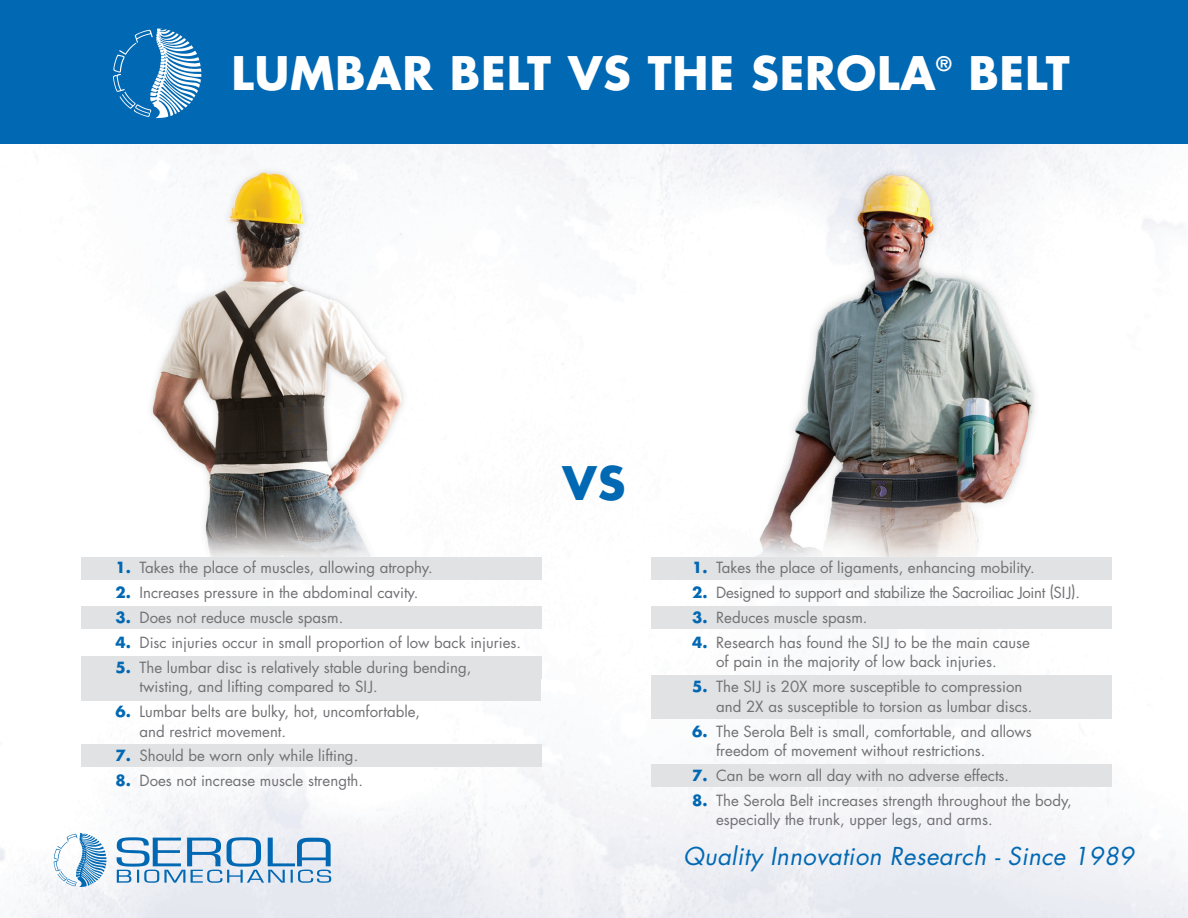
<style>
.page{position:relative;width:1188px;height:918px;background:#fff}
.page>*{position:absolute;margin:0;border:0;box-sizing:border-box;transform-origin:0 0}
.t1{font:700 45px "Futura";letter-spacing:.015em;color:#fff}
.t2{font:700 45px "Futura";color:#0168b3}
.t3{font:italic 24px "Futura";letter-spacing:.015em;color:#0168b3}
.t4{font:700 19.5px "Futura";color:#fff}
.t5{font:15px/19.5px "Futura";color:#717074}
.t6{font:15px "Futura";letter-spacing:-.02em;color:#717074}
.s1{font-weight:700;color:#0168b3}
</style>
<div class="page">
<img style="left:0;top:144px;width:1188px;height:774px">
<div style="left:81px;top:557px;width:460px;height:23px;background:#e1e2e4"></div>
<div style="left:81px;top:607px;width:460px;height:22px;background:#e1e2e4"></div>
<div style="left:81px;top:744px;width:460px;height:23px;background:#e1e2e4"></div>
<div style="left:651px;top:764px;width:461px;height:23px;background:#e1e2e4"></div>
<div style="left:81px;top:656px;width:460px;height:23px;background:#e1e2e4"></div>
<div style="left:81px;top:679px;width:460px;height:22px;background:#e1e2e4"></div>
<div style="left:651px;top:557px;width:461px;height:23px;background:#e1e2e4"></div>
<div style="left:651px;top:607px;width:461px;height:22px;background:#e1e2e4"></div>
<div style="left:651px;top:675px;width:461px;height:23px;background:#e1e2e4"></div>
<div style="left:651px;top:696px;width:460px;height:22px;background:#e1e2e4"></div>
<img style="left:36px;top:816px;width:315px;height:88px">
<div style="left:0;top:0;width:1188px;height:144px;background:#0168b3"></div>
<img style="left:80px;top:28px;width:132px;height:121px">
<h1 class="t1" style="left:231px;top:42px;width:706px">LUMBAR BELT VS THE SEROLA</h1>
<h3 class="t4" style="left:936px;top:50px;width:17px">®</h3>
<h1 class="t1" style="left:968px;top:42px;width:103px">BELT</h1>
<p class="t5" style="left:116px;top:558px;width:319px"><span class="s1">1.</span> Takes the place of muscles, allowing atrophy.</p>
<p class="t5" style="left:116px;top:582px;width:305px"><span class="s1">2.</span> Increases pressure in the abdominal cavity.</p>
<p class="t5" style="left:116px;top:607px;width:229px"><span class="s1">3.</span> Does not reduce muscle spasm.</p>
<p class="t5" style="left:116px;top:632px;width:407px"><span class="s1">4.</span> Disc injuries occur in small proportion of low back injuries.</p>
<p class="t5" style="left:140px;top:657px;width:333px;text-indent:-24px"><span class="s1">5.</span> The lumbar disc is relatively stable during bending, twisting, and lifting compared to SIJ.</p>
<p class="t5" style="left:140px;top:702px;width:282px;text-indent:-24px"><span class="s1">6.</span> Lumbar belts are bulky, hot, uncomfortable, and restrict movement.</p>
<p class="t5" style="left:116px;top:746px;width:244px"><span class="s1">7.</span> Should be worn only while lifting.</p>
<p class="t5" style="left:116px;top:771px;width:249px"><span class="s1">8.</span> Does not increase muscle strength.</p>
<h1 class="t2" style="left:563px;top:452px;width:64px">VS</h1>
<p class="t5" style="left:692px;top:558px;width:344px"><span class="s1">1.</span> Takes the place of ligaments, enhancing mobility.</p>
<p class="t6" style="left:692px;top:582px;width:390px"><span class="s1">2.</span> Designed to support and stabilize the Sacroiliac Joint (SIJ).</p>
<p class="t5" style="left:692px;top:607px;width:177px"><span class="s1">3.</span> Reduces muscle spasm.</p>
<p class="t5" style="left:716px;top:632px;width:315px;text-indent:-24px"><span class="s1">4.</span> Research has found the SIJ to be the main cause of pain in the majority of low back injuries.</p>
<p class="t5" style="left:716px;top:677px;width:318px;text-indent:-24px"><span class="s1">5.</span> The SIJ is 20X more susceptible to compression and 2X as susceptible to torsion as lumbar discs.</p>
<p class="t5" style="left:716px;top:721px;width:317px;text-indent:-24px"><span class="s1">6.</span> The Serola Belt is small, comfortable, and allows freedom of movement without restrictions.</p>
<p class="t5" style="left:692px;top:765px;width:319px"><span class="s1">7.</span> Can be worn all day with no adverse effects.</p>
<p class="t5" style="left:716px;top:790px;width:357px;text-indent:-24px"><span class="s1">8.</span> The Serola Belt increases strength throughout the body, especially the trunk, upper legs, and arms.</p>
<h2 class="t3" style="left:683px;top:840px;width:452px">Quality Innovation Research - Since 1989</h2>
</div>
